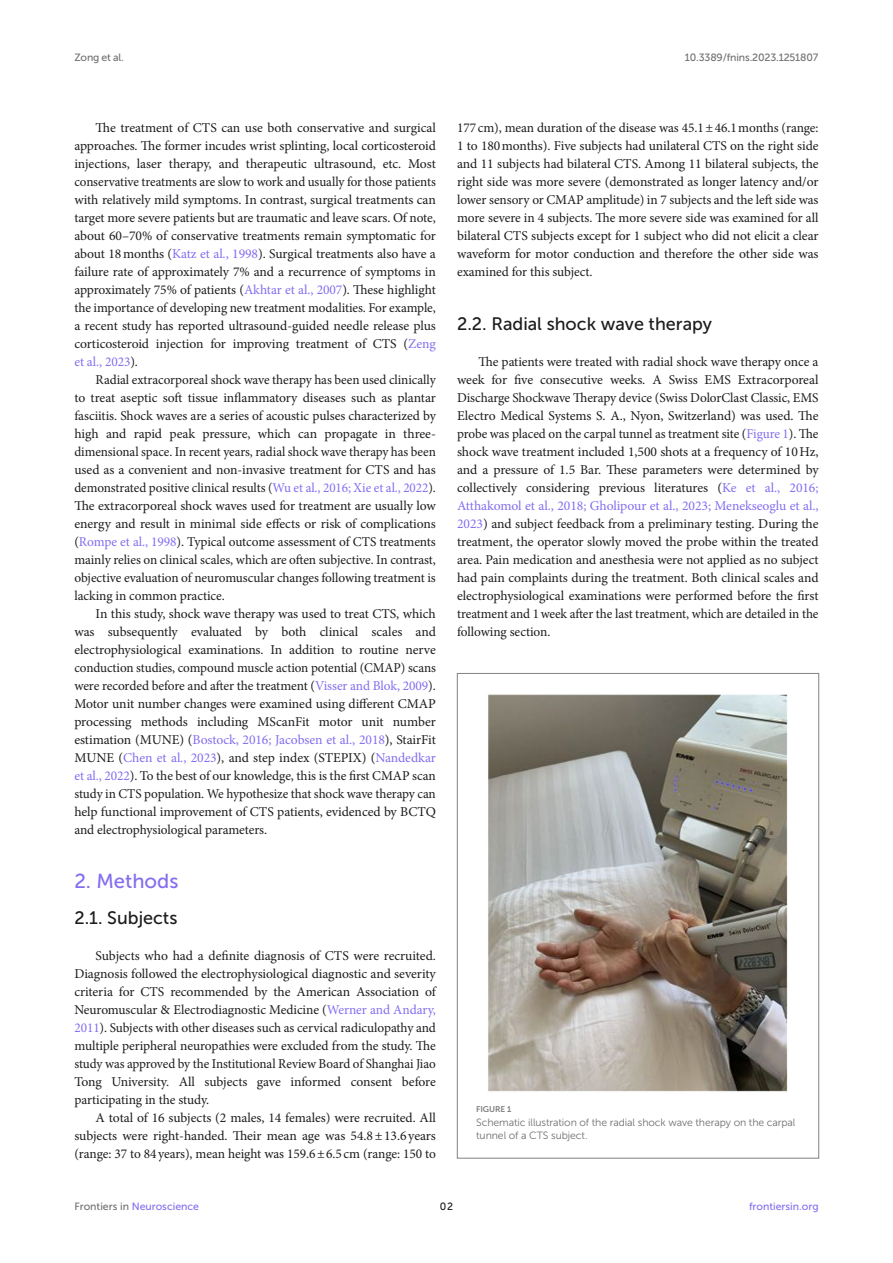
<style>
.page{position:relative;width:893px;height:1263px;background:#fff}
.page>*{position:absolute;margin:0;border:0;box-sizing:border-box;transform-origin:0 0}
.HEAD_1{font:20.25px "Museo Sans 500";color:#856df0}
.HEAD_2{font:18px "Museo Sans 500";color:#1b1c1b}
.HEAD_2_after_HEAD_1{font:18px "Museo Sans 500";color:#1b1c1b}
.TEXT{font:13.5px/18px "Minion Pro";letter-spacing:-.005em;color:#1b1c1b;text-align:justify}
.TEXT_FLUSH{font:13.5px/18px "Minion Pro";letter-spacing:-.005em;color:#1b1c1b;text-align:justify}
.FIG_LEG{font:10.5px/13.5px "Museo Sans 300";letter-spacing:-.01em;color:#706f70}
.t1{font:10.5px "Museo Sans 500";color:#856df0}
.t2{font:10.5px "Museo Sans 500";letter-spacing:-.015em;color:#706f70}
.t3{font:10.5px "Museo Sans 500";color:#1b1c1b}
.FIG_HD{font:8.25px "Museo Sans 700";letter-spacing:-.01em;color:#7e7f7f}
.s1{color:#856df0}
.s2{color:#706f70}
</style>
<div class="page">
<img style="left:488px;top:694px;width:300px;height:398px">
<p class="t2" style="left:74px;top:51px;width:51px">Zong et al.</p>
<p class="t2" style="left:685px;top:51px;width:135px">10.3389/fnins.2023.1251807</p>
<p class="TEXT" style="left:74px;top:119px;width:363px;text-indent:21px">The treatment of CTS can use both conservative and surgical approaches. The former incudes wrist splinting, local corticosteroid injections, laser therapy, and therapeutic ultrasound, etc. Most conservative treatments are slow to work and usually for those patients with relatively mild symptoms. In contrast, surgical treatments can target more severe patients but are traumatic and leave scars. Of note, about 60–70% of conservative treatments remain symptomatic for about 18months (<span class="s1">Katz et al., 1998</span>). Surgical treatments also have a failure rate of approximately 7% and a recurrence of symptoms in approximately 75% of patients (<span class="s1">Akhtar et al., 2007</span>). These highlight the importance of developing new treatment modalities. For example, a recent study has reported ultrasound-guided needle release plus corticosteroid injection for improving treatment of CTS (<span class="s1">Zeng et al., 2023</span>).</p>
<p class="TEXT" style="left:74px;top:371px;width:363px;text-indent:21px">Radial extracorporeal shock wave therapy has been used clinically to treat aseptic soft tissue inflammatory diseases such as plantar fasciitis. Shock waves are a series of acoustic pulses characterized by high and rapid peak pressure, which can propagate in three&shy;dimensional space. In recent years, radial shock wave therapy has been used as a convenient and non-invasive treatment for CTS and has demonstrated positive clinical results (<span class="s1">Wu et al., 2016; Xie et al., 2022</span>).<br>The extracorporeal shock waves used for treatment are usually low energy and result in minimal side effects or risk of complications (<span class="s1">Rompe et al., 1998</span>). Typical outcome assessment of CTS treatments mainly relies on clinical scales, which are often subjective. In contrast, objective evaluation of neuromuscular changes following treatment is lacking in common practice.</p>
<p class="TEXT" style="left:74px;top:605px;width:363px;text-indent:21px">In this study, shock wave therapy was used to treat CTS, which was subsequently evaluated by both clinical scales and electrophysiological examinations. In addition to routine nerve conduction studies, compound muscle action potential (CMAP) scans were recorded before and after the treatment (<span class="s1">Visser and Blok, 2009</span>).<br>Motor unit number changes were examined using different CMAP processing methods including MScanFit motor unit number estimation (MUNE) (<span class="s1">Bostock, 2016; Jacobsen et al., 2018</span>), StairFit MUNE (<span class="s1">Chen et al., 2023</span>), and step index (STEPIX) (<span class="s1">Nandedkar et al., 2022</span>). To the best of our knowledge, this is the first CMAP scan study in CTS population. We hypothesize that shock wave therapy can help functional improvement of CTS patients, evidenced by BCTQ and electrophysiological parameters.</p>
<p class="HEAD_1" style="left:74px;top:870px;width:106px">2. Methods</p>
<p class="HEAD_2_after_HEAD_1" style="left:74px;top:908px;width:105px">2.1. Subjects</p>
<p class="TEXT_FLUSH" style="left:74px;top:947px;width:363px;text-indent:21px">Subjects who had a definite diagnosis of CTS were recruited.<br>Diagnosis followed the electrophysiological diagnostic and severity criteria for CTS recommended by the American Association of Neuromuscular &amp; Electrodiagnostic Medicine (<span class="s1">Werner and Andary, 2011</span>). Subjects with other diseases such as cervical radiculopathy and multiple peripheral neuropathies were excluded from the study. The study was approved by the Institutional Review Board of Shanghai Jiao Tong University. All subjects gave informed consent before participating in the study.</p>
<p class="TEXT" style="left:74px;top:1109px;width:363px;text-indent:21px">A total of 16 subjects (2 males, 14 females) were recruited. All subjects were right-handed. Their mean age was 54.8±13.6years (range: 37 to 84years), mean height was 159.6±6.5cm (range: 150 to</p>
<p class="TEXT" style="left:457px;top:119px;width:363px">177cm), mean duration of the disease was 45.1±46.1months (range:<br>1 to 180months). Five subjects had unilateral CTS on the right side and 11 subjects had bilateral CTS. Among 11 bilateral subjects, the right side was more severe (demonstrated as longer latency and/or lower sensory or CMAP amplitude) in 7 subjects and the left side was more severe in 4 subjects. The more severe side was examined for all bilateral CTS subjects except for 1 subject who did not elicit a clear waveform for motor conduction and therefore the other side was examined for this subject.</p>
<p class="HEAD_2" style="left:457px;top:314px;width:257px">2.2. Radial shock wave therapy</p>
<p class="TEXT_FLUSH" style="left:457px;top:353px;width:363px;text-indent:21px">The patients were treated with radial shock wave therapy once a week for five consecutive weeks. A Swiss EMS Extracorporeal Discharge Shockwave Therapy device (Swiss DolorClast Classic, EMS Electro Medical Systems S. A., Nyon, Switzerland) was used. The probe was placed on the carpal tunnel as treatment site (<span class="s1">Figure 1</span>). The shock wave treatment included 1,500 shots at a frequency of 10Hz, and a pressure of 1.5 Bar. These parameters were determined by collectively considering previous literatures (<span class="s1">Ke et al., 2016; Atthakomol et al., 2018; Gholipour et al., 2023; Menekseoglu et al., 2023</span>) and subject feedback from a preliminary testing. During the treatment, the operator slowly moved the probe within the treated area. Pain medication and anesthesia were not applied as no subject had pain complaints during the treatment. Both clinical scales and electrophysiological examinations were performed before the first treatment and 1week after the last treatment, which are detailed in the following section.</p>
<p class="FIG_HD" style="left:476px;top:1105px;width:37px">FIGURE 1</p>
<p class="FIG_LEG" style="left:476px;top:1115px;width:321px">Schematic illustration of the radial shock wave therapy on the carpal tunnel of a CTS subject.</p>
<p class="t1" style="left:74px;top:1200px;width:126px"><span class="s2">Frontiers in</span> Neuroscience</p>
<p class="t3" style="left:440px;top:1200px;width:15px">02</p>
<p class="t1" style="left:749px;top:1200px;width:71px">frontiersin.org</p>
</div>
